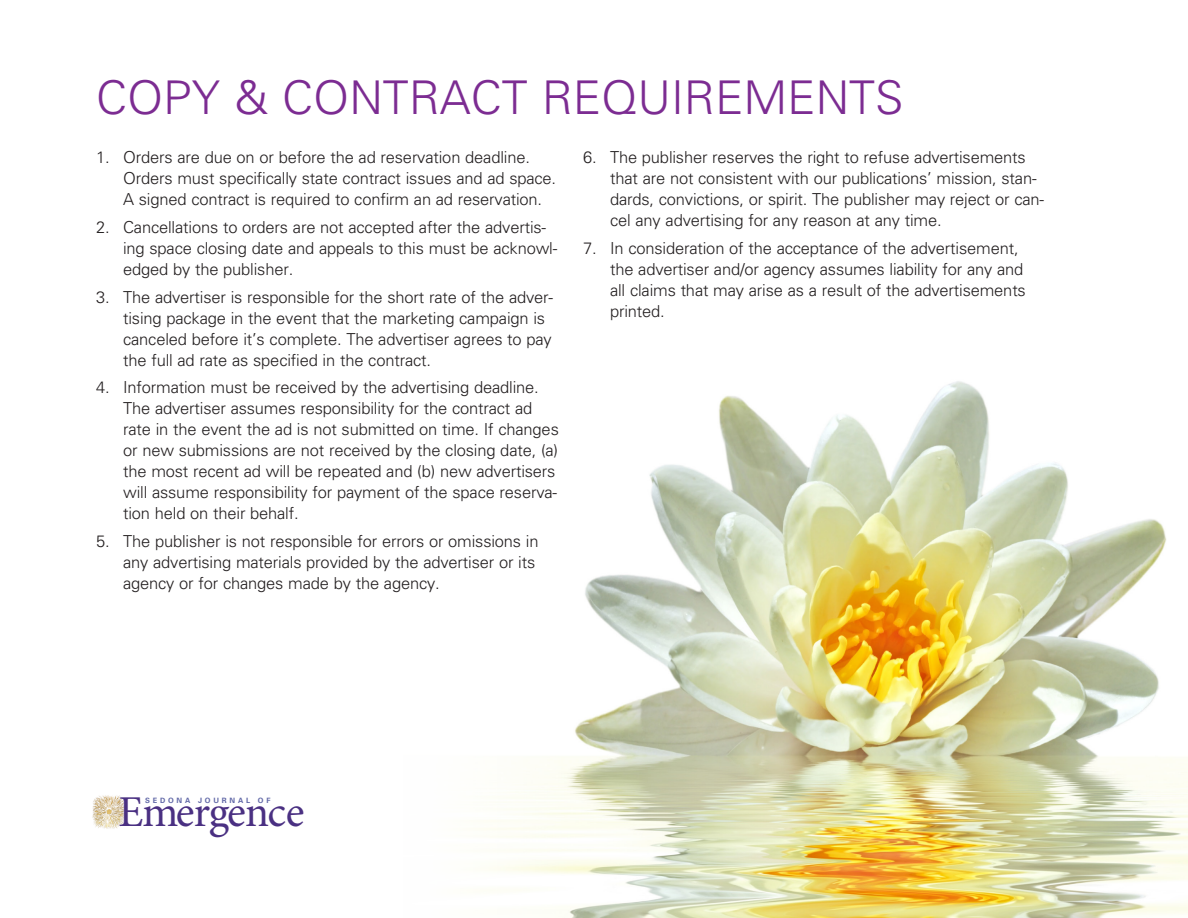
<style>
.page{position:relative;width:1188px;height:918px;background:#fff}
.page>*{position:absolute;margin:0;border:0;box-sizing:border-box;transform-origin:0 0}
.t1{font:300 46.5px "Univers LT Std";color:#7c2c92}
.t2{font:44.1px "Minion Pro";letter-spacing:-.025em;color:#4a3082}
.t3{font:300 16.5px/21px "Univers LT Std";letter-spacing:-.01em;color:#231f20}
.t4{font:700 7.35px "Univers";letter-spacing:.38em;color:#6168a7}
</style>
<div class="page">
<img style="left:475px;top:381px;width:713px;height:537px">
<img style="left:92px;top:795px;width:35px;height:34px">
<p class="t1" style="left:96px;top:69px;width:809px">COPY &amp; CONTRACT REQUIREMENTS</p>
<p class="t3" style="left:123px;top:147px;width:435px;text-indent:-27px">1. Orders are due on or before the ad reservation deadline.<br>Orders must specifically state contract issues and ad space.<br>A signed contract is required to confirm an ad reservation.</p>
<p class="t3" style="left:123px;top:217px;width:436px;text-indent:-27px">2. Cancellations to orders are not accepted after the advertis&shy;ing space closing date and appeals to this must be acknowl&shy;edged by the publisher.</p>
<p class="t3" style="left:123px;top:286px;width:432px;text-indent:-27px">3. The advertiser is responsible for the short rate of the adver&shy;tising package in the event that the marketing campaign is canceled before it’s complete. The advertiser agrees to pay the full ad rate as specified in the contract.</p>
<p class="t3" style="left:123px;top:377px;width:437px;text-indent:-27px">4. Information must be received by the advertising deadline.<br>The advertiser assumes responsibility for the contract ad rate in the event the ad is not submitted on time. If changes or new submissions are not received by the closing date, (a) the most recent ad will be repeated and (b) new advertisers will assume responsibility for payment of the space reserva&shy;tion held on their behalf.</p>
<p class="t3" style="left:123px;top:531px;width:417px;text-indent:-27px">5. The publisher is not responsible for errors or omissions in any advertising materials provided by the advertiser or its agency or for changes made by the agency.</p>
<p class="t3" style="left:610px;top:147px;width:436px;text-indent:-27px">6. The publisher reserves the right to refuse advertisements that are not consistent with our publications’ mission, stan&shy;dards, convictions, or spirit. The publisher may reject or can&shy;cel any advertising for any reason at any time.</p>
<p class="t3" style="left:610px;top:238px;width:417px;text-indent:-27px">7. In consideration of the acceptance of the advertisement, the advertiser and/or agency assumes liability for any and all claims that may arise as a result of the advertisements printed.</p>
<p class="t4" style="left:145px;top:796px;width:127px">SEDONA JOURNAL OF</p>
<p class="t2" style="left:118px;top:783px;width:188px">Emergence</p>
</div>
